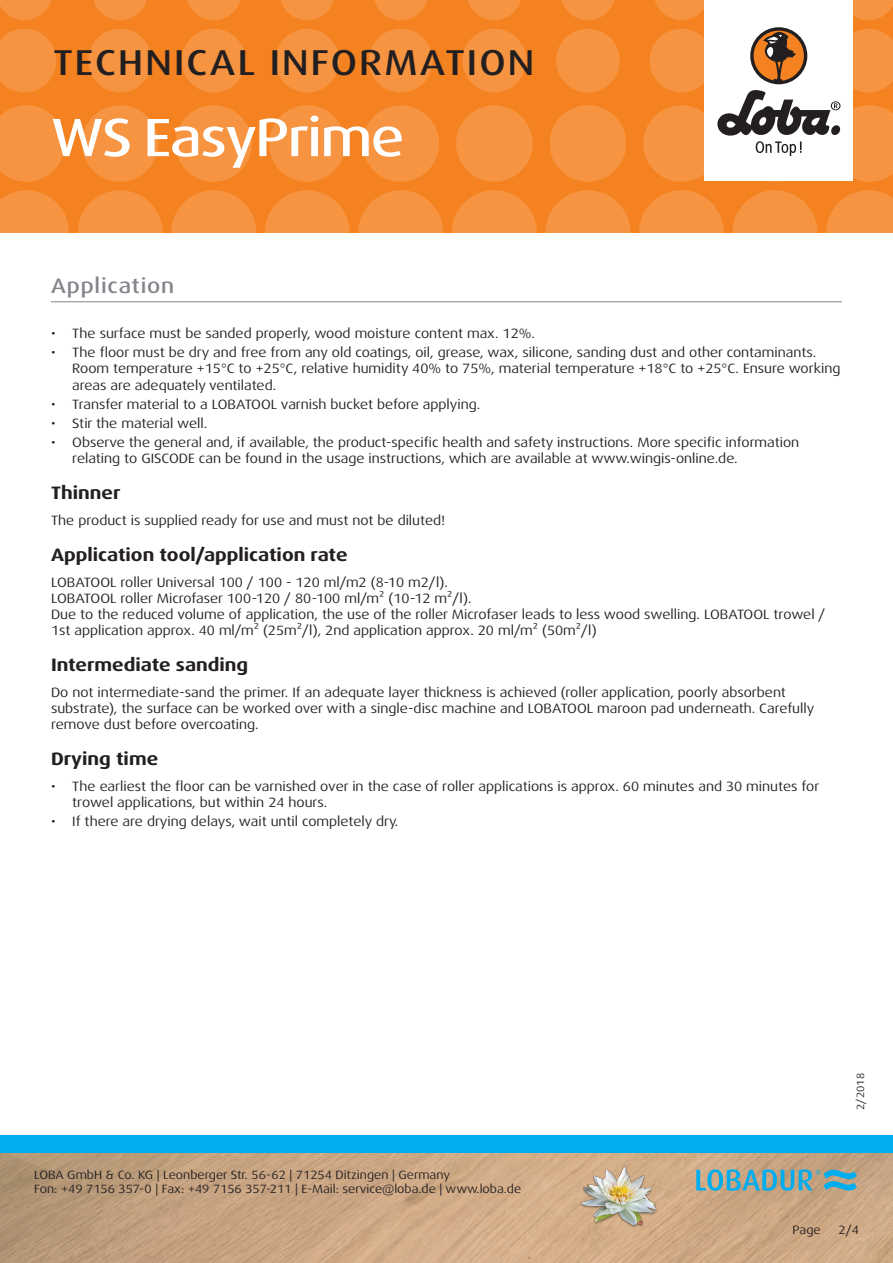
<style>
.page{position:relative;width:893px;height:1263px;background:#fff}
.page>*{position:absolute;margin:0;border:0;box-sizing:border-box;transform-origin:0 0}
.t1{font:500 expanded 54px "Dax Pro";letter-spacing:-.025em;color:#fff}
.t2{font:500 expanded 36px "Dax Pro";letter-spacing:.06em;color:#231f20}
.Titel_grau{font:500 expanded 21px "Dax Pro";letter-spacing:.04em;color:#82858b}
.t3{font:700 expanded 18px "Dax Pro";color:#231f20}
.Text{font:expanded 13.5px/16.2px "Dax Pro";color:#231f20}
.t4{font:expanded 12px/14.4px "Dax Pro";color:#231f20}
.t5{font:expanded 10.5px "Dax Pro";color:#231f20}
</style>
<div class="page">
<div style="left:0;top:0;width:893px;height:233px;background:#f58220"></div>
<svg style="left:0;top:190px;width:69px;height:43px"></svg>
<svg style="left:78px;top:190px;width:85px;height:85px;fill:#f69441"></svg>
<svg style="left:171px;top:190px;width:85px;height:85px;fill:#f69441"></svg>
<svg style="left:265px;top:190px;width:85px;height:85px;fill:#f69441"></svg>
<svg style="left:358px;top:190px;width:85px;height:85px;fill:#f69441"></svg>
<svg style="left:545px;top:190px;width:85px;height:85px;fill:#f69441"></svg>
<svg style="left:452px;top:190px;width:85px;height:85px;fill:#f69441"></svg>
<svg style="left:732px;top:190px;width:85px;height:85px;fill:#f69441"></svg>
<svg style="left:639px;top:190px;width:85px;height:85px;fill:#f69441"></svg>
<svg style="left:826px;top:190px;width:67px;height:43px"></svg>
<svg style="left:0;top:105px;width:65px;height:77px"></svg>
<svg style="left:82px;top:105px;width:76px;height:77px"></svg>
<svg style="left:175px;top:105px;width:77px;height:77px"></svg>
<svg style="left:269px;top:105px;width:76px;height:77px"></svg>
<svg style="left:456px;top:105px;width:77px;height:77px"></svg>
<svg style="left:362px;top:105px;width:77px;height:77px"></svg>
<svg style="left:550px;top:105px;width:76px;height:77px"></svg>
<svg style="left:0;top:29px;width:56px;height:63px"></svg>
<svg style="left:182px;top:29px;width:64px;height:63px"></svg>
<svg style="left:88px;top:29px;width:64px;height:63px"></svg>
<svg style="left:275px;top:29px;width:64px;height:63px"></svg>
<svg style="left:462px;top:29px;width:64px;height:63px"></svg>
<svg style="left:369px;top:29px;width:64px;height:63px"></svg>
<svg style="left:556px;top:29px;width:64px;height:63px"></svg>
<svg style="left:0;top:0;width:51px;height:20px"></svg>
<svg style="left:187px;top:0;width:53px;height:20px"></svg>
<svg style="left:468px;top:0;width:53px;height:20px"></svg>
<svg style="left:655px;top:0;width:49px;height:20px"></svg>
<svg style="left:93px;top:0;width:54px;height:20px"></svg>
<svg style="left:374px;top:0;width:54px;height:20px"></svg>
<svg style="left:281px;top:0;width:53px;height:20px"></svg>
<svg style="left:561px;top:0;width:54px;height:20px"></svg>
<svg style="left:853px;top:0;width:40px;height:20px"></svg>
<img style="left:0;top:1152px;width:893px;height:111px">
<div style="left:0;top:1135px;width:893px;height:17px;background:#00aeef"></div>
<div style="left:704px;top:0;width:149px;height:181px;background:#fff"></div>
<svg style="left:643px;top:28px;width:250px;height:154px"></svg>
<img style="left:578px;top:1161px;width:82px;height:81px">
<svg style="left:696px;top:1169px;width:161px;height:22px;background:#74a7ae"></svg>
<hr style="left:51px;top:301px;width:791px;height:1px;background:#82858b">
<h2 class="t2" style="left:53px;top:40px;width:483px">TECHNICAL INFORMATION</h2>
<p class="t1" style="left:51px;top:103px;width:355px">WS EasyPrime</p>
<p class="Titel_grau" style="left:51px;top:272px;width:125px">Application</p>
<p class="Text" style="left:51px;top:325px;width:485px">• The surface must be sanded properly, wood moisture content max. 12%.</p>
<p class="Text" style="left:72px;top:345px;width:770px;text-indent:-21px">• The floor must be dry and free from any old coatings, oil, grease, wax, silicone, sanding dust and other contaminants.<br>Room temperature +15°C to +25°C, relative humidity 40% to 75%, material temperature +18°C to +25°C. Ensure working areas are adequately ventilated.</p>
<p class="Text" style="left:51px;top:396px;width:431px">• Transfer material to a LOBATOOL varnish bucket before applying.</p>
<p class="Text" style="left:51px;top:415px;width:158px">• Stir the material well.</p>
<p class="Text" style="left:72px;top:434px;width:728px;text-indent:-21px">• Observe the general and, if available, the product-specific health and safety instructions. More specific information relating to GISCODE can be found in the usage instructions, which are available at www.wingis-online.de.</p>
<p class="t3" style="left:51px;top:481px;width:71px">Thinner</p>
<p class="Text" style="left:51px;top:512px;width:396px">The product is supplied ready for use and must not be diluted!</p>
<p class="t3" style="left:51px;top:543px;width:298px">Application tool/application rate</p>
<p class="Text" style="left:51px;top:574px;width:776px">LOBATOOL roller Universal 100 / 100 - 120 ml/m2 (8-10 m2/l).<br>LOBATOOL roller Microfaser 100-120 / 80-100 ml/m² (10-12 m²/l).<br>Due to the reduced volume of application, the use of the roller Microfaser leads to less wood swelling. LOBATOOL trowel / 1st application approx. 40 ml/m² (25m²/l), 2nd application approx. 20 ml/m² (50m²/l)</p>
<p class="t3" style="left:51px;top:653px;width:199px">Intermediate sanding</p>
<p class="Text" style="left:51px;top:684px;width:765px">Do not intermediate-sand the primer. If an adequate layer thickness is achieved (roller application, poorly absorbent substrate), the surface can be worked over with a single-disc machine and LOBATOOL maroon pad underneath. Carefully remove dust before overcoating.</p>
<p class="t3" style="left:51px;top:747px;width:109px">Drying time</p>
<p class="Text" style="left:72px;top:778px;width:749px;text-indent:-21px">• The earliest the floor can be varnished over in the case of roller applications is approx. 60 minutes and 30 minutes for trowel applications, but within 24 hours.</p>
<p class="Text" style="left:51px;top:814px;width:349px">• If there are drying delays, wait until completely dry.</p>
<p class="t4" style="left:34px;top:1167px;width:489px">LOBA GmbH &amp; Co. KG | Leonberger Str. 56-62 | 71254 Ditzingen | Germany<br>Fon: +49 7156 357-0 | Fax: +49 7156 357-211 | E-Mail: service@loba.de | www.loba.de</p>
<p class="t5" style="left:854px;top:1110px;width:38px;rotate:-90deg">2/2018</p>
<p class="t4" style="left:793px;top:1223px;width:30px">Page</p>
<p class="t4" style="left:838px;top:1223px;width:22px">2/4</p>
</div>
